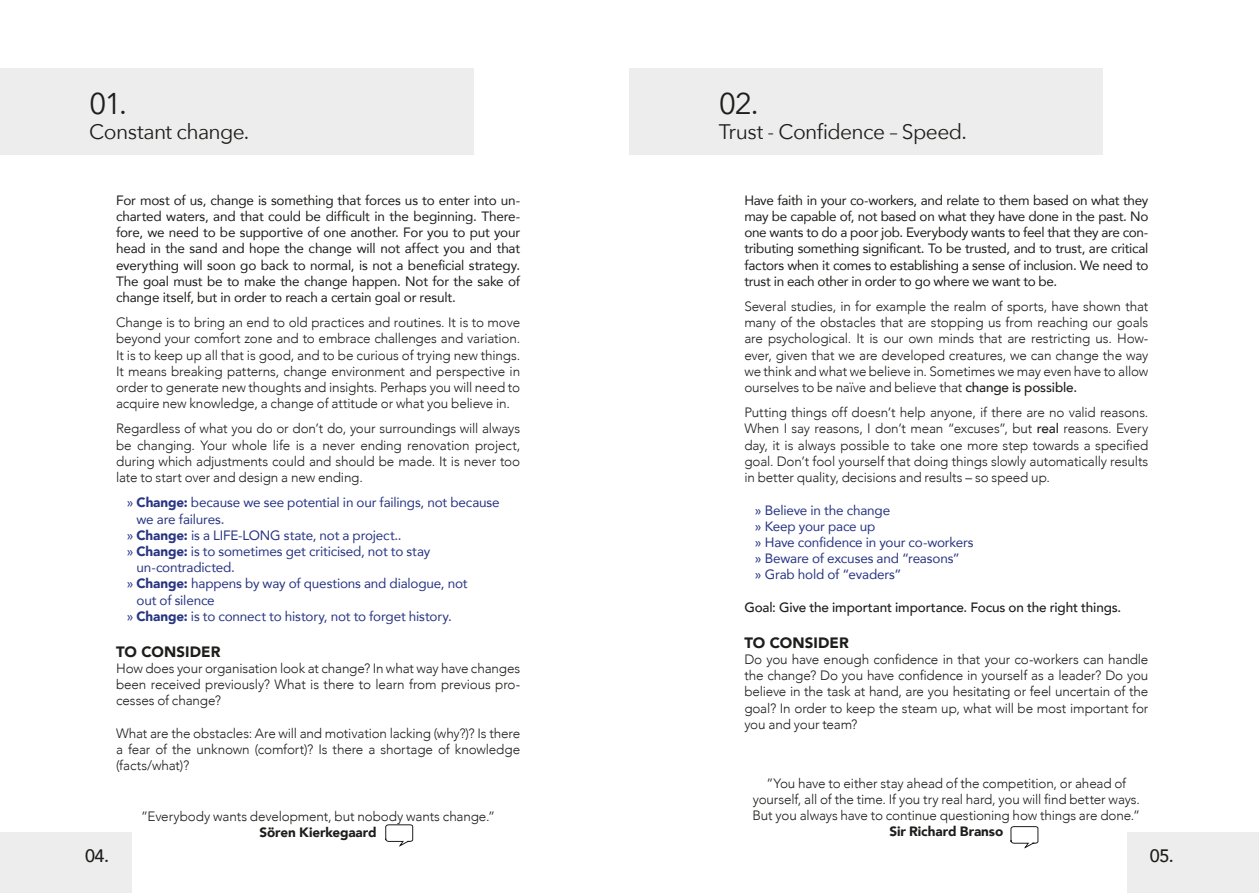
<style>
.page{position:relative;width:1259px;height:893px;background:#fff}
.page>*{position:absolute;margin:0;border:0;box-sizing:border-box;transform-origin:0 0}
.t1{font:30px "Avenir Next";color:#1d1d1b}
.t2{font:21px "Avenir Next";letter-spacing:-.03em;color:#1d1d1b}
.t3{font:500 18px "Avenir";color:#1d1d1b}
.t4{font:900 15px "Avenir";letter-spacing:.005em;color:#1d1d1b}
.t5{font:300 13.5px/16.2px "Avenir";letter-spacing:-.01em;color:#1d1d1b;text-align:justify}
.t6{font:13.5px/16.2px "Avenir";letter-spacing:-.02em;color:#1d1d1b;text-align:justify}
.t7{font:13.5px/16.2px "Avenir";letter-spacing:-.015em;color:#283583}
.t8{font:500 13.5px "Avenir";letter-spacing:-.01em;color:#1d1d1b}
.t9{font:900 13.5px "Avenir";letter-spacing:-.01em;color:#1d1d1b}
.s1{font-weight:900}
.s2{font-weight:500}
</style>
<div class="page">
<div style="left:0;top:832px;width:132px;height:61px;background:#ededed"></div>
<div style="left:629px;top:68px;width:474px;height:87px;background:#ededed"></div>
<div style="left:0;top:68px;width:474px;height:87px;background:#ededed"></div>
<div style="left:1127px;top:832px;width:132px;height:61px;background:#ededed"></div>
<svg style="left:385px;top:824px;width:28px;height:23px"></svg>
<svg style="left:1010px;top:826px;width:28px;height:22px"></svg>
<h1 class="t1" style="left:89px;top:84px;width:39px">01.</h1>
<h2 class="t2" style="left:89px;top:118px;width:161px">Constant change.</h2>
<p class="t6" style="left:116px;top:192px;width:405px">For most of us, change is something that forces us to enter into un&shy;charted waters, and that could be difficult in the beginning. There&shy;fore, we need to be supportive of one another. For you to put your head in the sand and hope the change will not affect you and that everything will soon go back to normal, is not a beneficial strategy.<br>The goal must be to make the change happen. Not for the sake of change itself, but in order to reach a certain goal or result.</p>
<p class="t5" style="left:116px;top:315px;width:405px">Change is to bring an end to old practices and routines. It is to move beyond your comfort zone and to embrace challenges and variation.<br>It is to keep up all that is good, and to be curious of trying new things.<br>It means breaking patterns, change environment and perspective in order to generate new thoughts and insights. Perhaps you will need to acquire new knowledge, a change of attitude or what you believe in.</p>
<p class="t5" style="left:116px;top:421px;width:405px">Regardless of what you do or don’t do, your surroundings will always be changing. Your whole life is a never ending renovation project, during which adjustments could and should be made. It is never too late to start over and design a new ending.</p>
<p class="t7" style="left:127px;top:495px;width:374px">» <span class="s1">Change:</span> because we see potential in our failings, not because</p>
<p class="t7" style="left:137px;top:511px;width:89px">we are failures.</p>
<p class="t7" style="left:127px;top:527px;width:276px">» <span class="s1">Change:</span> is a LIFE-LONG state, not a project..</p>
<p class="t7" style="left:127px;top:543px;width:305px">» <span class="s1">Change:</span> is to sometimes get criticised, not to stay</p>
<p class="t7" style="left:137px;top:560px;width:100px">un-contradicted.</p>
<p class="t7" style="left:127px;top:576px;width:342px">» <span class="s1">Change:</span> happens by way of questions and dialogue, not</p>
<p class="t7" style="left:137px;top:592px;width:80px">out of silence</p>
<p class="t7" style="left:127px;top:608px;width:327px">» <span class="s1">Change:</span> is to connect to history, not to forget history.</p>
<p class="t4" style="left:116px;top:642px;width:106px">TO CONSIDER</p>
<p class="t5" style="left:116px;top:660px;width:405px">How does your organisation look at change? In what way have changes been received previously? What is there to learn from previous pro&shy;cesses of change?</p>
<p class="t5" style="left:116px;top:725px;width:405px">What are the obstacles: Are will and motivation lacking (why?)? Is there a fear of the unknown (comfort)? Is there a shortage of knowledge (facts/what)?</p>
<p class="t5" style="left:141px;top:808px;width:356px">”Everybody wants development, but nobody wants change.”</p>
<p class="t9" style="left:259px;top:823px;width:119px">Sören Kierkegaard</p>
<h1 class="t1" style="left:719px;top:84px;width:41px">02.</h1>
<h2 class="t2" style="left:719px;top:118px;width:250px">Trust - Confidence – Speed.</h2>
<p class="t6" style="left:744px;top:192px;width:405px">Have faith in your co-workers, and relate to them based on what they may be capable of, not based on what they have done in the past. No one wants to do a poor job. Everybody wants to feel that they are con&shy;tributing something significant. To be trusted, and to trust, are critical factors when it comes to establishing a sense of inclusion. We need to trust in each other in order to go where we want to be.</p>
<p class="t5" style="left:744px;top:299px;width:406px">Several studies, in for example the realm of sports, have shown that many of the obstacles that are stopping us from reaching our goals are psychological. It is our own minds that are restricting us. How&shy;ever, given that we are developed creatures, we can change the way we think and what we believe in. Sometimes we may even have to allow ourselves to be naïve and believe that <span class="s2">change is possible.</span></p>
<p class="t5" style="left:744px;top:405px;width:405px">Putting things off doesn’t help anyone, if there are no valid reasons.<br>When I say reasons, I don’t mean “excuses”, but <span class="s2">real</span> reasons. Every day, it is always possible to take one more step towards a specified goal. Don’t fool yourself that doing things slowly automatically results in better quality, decisions and results – so speed up.</p>
<p class="t7" style="left:755px;top:502px;width:220px">» Believe in the change<br>» Keep your pace up<br>» Have confidence in your co-workers » Beware of excuses and “reasons”<br>» Grab hold of “evaders”</p>
<p class="t8" style="left:744px;top:598px;width:378px">Goal: Give the important importance. Focus on the right things.</p>
<p class="t4" style="left:744px;top:633px;width:106px">TO CONSIDER</p>
<p class="t5" style="left:744px;top:651px;width:405px">Do you have enough confidence in that your co-workers can handle the change? Do you have confidence in yourself as a leader? Do you believe in the task at hand, are you hesitating or feel uncertain of the goal? In order to keep the steam up, what will be most important for you and your team?</p>
<p class="t5" style="left:752px;top:775px;width:389px;text-align:center">”You have to either stay ahead of the competition, or ahead of yourself, all of the time. If you try real hard, you will find better ways.<br>But you always have to continue questioning how things are done.”</p>
<p class="t9" style="left:889px;top:823px;width:115px">Sir Richard Branso</p>
<h3 class="t3" style="left:85px;top:844px;width:26px">04.</h3>
<h3 class="t3" style="left:1149px;top:844px;width:26px">05.</h3>
</div>
